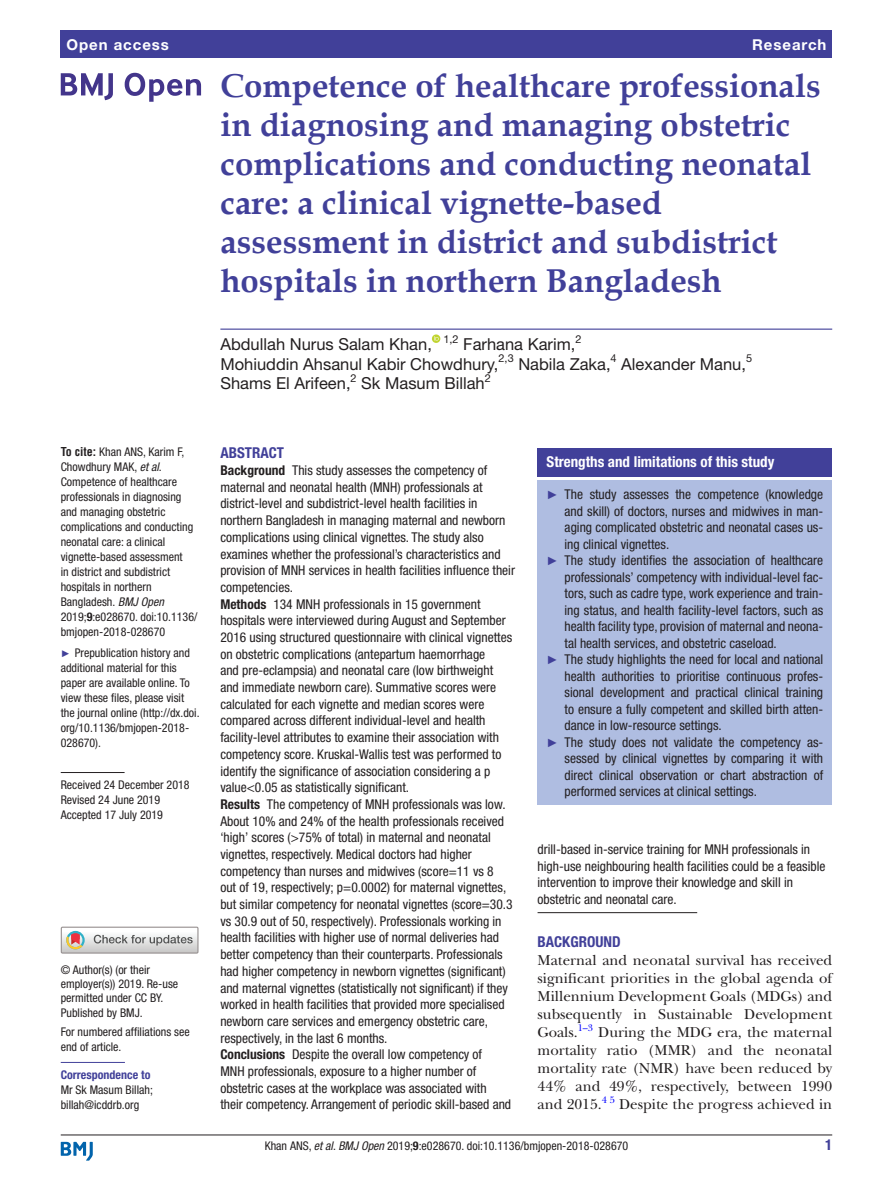
<style>
.page{position:relative;width:893px;height:1191px;background:#fff}
.page>*{position:absolute;margin:0;border:0;box-sizing:border-box;transform-origin:0 0}
.t1{font:700 33px/39px "Book Antiqua";color:#414099}
.t2{font:16.5px "Helvetica Neue LT Std";color:#231f20}
.t3{font:15px/18px "New Baskerville";color:#231f20;text-align:justify}
.t4{font:700 condensed 15px "Helvetica Neue LT Std";color:#fff}
.t5{font:700 condensed 15px "Helvetica Neue LT Std";color:#414099}
.t6{font:700 15px "Helvetica Neue LT Std";letter-spacing:.065em;color:#fff}
.t7{font:condensed 13.5px/16.6px "Helvetica Neue LT Std";color:#231f20}
.t8{font:condensed 12px/15px "Helvetica Neue LT Std";color:#231f20}
.t9{font:700 condensed 12px "Helvetica Neue LT Std";color:#414099}
.t10{font:10.95px "Helvetica Neue LT Std";color:#231f20}
.t11{font:9.9px "New Baskerville";color:#00f}
.s1{font-family:"Helvetica LT Std";font-weight:700}
.s2{font-style:italic}
.s3{font-weight:700}
.s4{font-family:"Arial";font-stretch:normal;font-size:9.75px;color:#414099}
.s5{font-family:"Arial";font-stretch:normal;font-size:12px;color:#414099}
</style>
<div class="page">
<hr style="left:61px;top:1134px;width:771px;height:1px;background:#231f20">
<svg style="left:61px;top:1141px;width:32px;height:19px"></svg>
<div style="left:61px;top:31px;width:771px;height:27px;background:#414099"></div>
<hr style="left:220px;top:328px;width:612px;height:2px;background:#414099">
<svg style="left:432px;top:334px;width:8px;height:9px"></svg>
<hr style="left:61px;top:772px;width:64px;height:1px;background:#231f20">
<hr style="left:61px;top:1062px;width:64px;height:1px;background:#414099">
<svg style="left:61px;top:73px;width:52px;height:27px"></svg>
<svg style="left:125px;top:73px;width:76px;height:29px"></svg>
<div style="left:61px;top:926px;width:138px;height:27px;border:1px solid #969090"></div>
<svg style="left:61px;top:927px;width:137px;height:26px"></svg>
<div style="left:538px;top:448px;width:294px;height:28px;background:#414099"></div>
<div style="left:538px;top:480px;width:294px;height:325px;background:#afbde1"></div>
<hr style="left:538px;top:912px;width:159px;height:1px;background:#231f20">
<p class="t6" style="left:66px;top:35px;width:104px">Open access</p>
<p class="t6" style="left:752px;top:35px;width:76px">Research</p>
<h1 class="t1" style="left:220px;top:66px;width:602px">Competence of healthcare professionals in diagnosing and managing obstetric complications and conducting neonatal care: a clinical vignette-based assessment in district and subdistrict hospitals in northern Bangladesh</h1>
<p class="t2" style="left:220px;top:335px;width:213px">Abdullah Nurus Salam Khan,</p>
<p class="t10" style="left:443px;top:332px;width:17px">1,2</p>
<p class="t2" style="left:463px;top:335px;width:114px">Farhana Karim,</p>
<p class="t10" style="left:575px;top:332px;width:8px">2</p>
<p class="t2" style="left:220px;top:354px;width:280px">Mohiuddin Ahsanul Kabir Chowdhury,</p>
<p class="t10" style="left:498px;top:352px;width:17px">2,3</p>
<p class="t2" style="left:518px;top:354px;width:94px">Nabila Zaka,</p>
<p class="t10" style="left:611px;top:352px;width:8px">4</p>
<p class="t2" style="left:621px;top:354px;width:126px">Alexander Manu,</p>
<p class="t10" style="left:746px;top:352px;width:8px">5</p>
<p class="t2" style="left:220px;top:374px;width:132px">Shams El Arifeen,</p>
<p class="t10" style="left:351px;top:371px;width:8px">2</p>
<p class="t2" style="left:361px;top:374px;width:125px">Sk Masum Billah</p>
<p class="t10" style="left:485px;top:371px;width:8px">2</p>
<p class="t8" style="left:61px;top:444px;width:138px"><span class="s1">To cite:</span> Khan ANS, Karim F,<br>Chowdhury MAK, <span class="s2">et al</span>.<br>Competence of healthcare professionals in diagnosing and managing obstetric complications and conducting neonatal care: a clinical vignette-based assessment<br>in district and subdistrict hospitals in northern<br>Bangladesh. <span class="s2">BMJ Open<br></span>2019;<span class="s3">9</span>:e028670. doi:10.1136/ bmjopen-2018-028670</p>
<p class="t8" style="left:61px;top:645px;width:140px"><span class="s4">►</span> Prepublication history and additional material for this paper are available online. To view these files, please visit the journal online (http://dx.doi. org/10.1136/bmjopen-2018-<br>028670).</p>
<p class="t8" style="left:61px;top:777px;width:130px">Received 24 December 2018<br>Revised 24 June 2019<br>Accepted 17 July 2019</p>
<p class="t8" style="left:61px;top:962px;width:119px;line-height:14.4px">© Author(s) (or their employer(s)) 2019. Re-use permitted under CC BY.<br>Published by BMJ.</p>
<p class="t8" style="left:61px;top:1024px;width:130px">For numbered affiliations see end of article.</p>
<p class="t9" style="left:61px;top:1067px;width:91px">Correspondence to</p>
<p class="t8" style="left:61px;top:1082px;width:94px">Mr Sk Masum Billah; billah@icddrb.org</p>
<p class="t5" style="left:220px;top:444px;width:65px">Abstract</p>
<p class="t7" style="left:220px;top:462px;width:296px"><span class="s3">Background</span> This study assesses the competency of maternal and neonatal health (MNH) professionals at district-level and subdistrict-level health facilities in northern Bangladesh in managing maternal and newborn complications using clinical vignettes. The study also examines whether the professional’s characteristics and provision of MNH services in health facilities influence their competencies.<br><span class="s3">Methods</span> 134 MNH professionals in 15 government hospitals were interviewed during August and September 2016 using structured questionnaire with clinical vignettes on obstetric complications (antepartum haemorrhage<br>and pre-eclampsia) and neonatal care (low birthweight and immediate newborn care). Summative scores were calculated for each vignette and median scores were compared across different individual-level and health facility-level attributes to examine their association with competency score. Kruskal-Wallis test was performed to identify the significance of association considering a p value&lt;0.05 as statistically significant.<br><span class="s3">Results</span> The competency of MNH professionals was low.<br>About 10% and 24% of the health professionals received ‘high’ scores (&gt;75% of total) in maternal and neonatal vignettes, respectively. Medical doctors had higher competency than nurses and midwives (score=11 vs 8<br>out of 19, respectively; p=0.0002) for maternal vignettes, but similar competency for neonatal vignettes (score=30.3 vs 30.9 out of 50, respectively). Professionals working in health facilities with higher use of normal deliveries had better competency than their counterparts. Professionals had higher competency in newborn vignettes (significant) and maternal vignettes (statistically not significant) if they worked in health facilities that provided more specialised newborn care services and emergency obstetric care, respectively, in the last 6 months.<br><span class="s3">Conclusions</span> Despite the overall low competency of<br>MNH professionals, exposure to a higher number of obstetric cases at the workplace was associated with<br>their competency. Arrangement of periodic skill-based and</p>
<p class="t4" style="left:547px;top:453px;width:229px">Strengths and limitations of this study</p>
<p class="t7" style="left:547px;top:486px;width:278px"><span class="s5">►</span> The study assesses the competence (knowledge</p>
<p class="t7" style="left:565px;top:502px;width:260px">and skill) of doctors, nurses and midwives in man-</p>
<p class="t7" style="left:565px;top:519px;width:260px">aging complicated obstetric and neonatal cases us-</p>
<p class="t7" style="left:565px;top:535px;width:106px">ing clinical vignettes.</p>
<p class="t7" style="left:547px;top:552px;width:278px"><span class="s5">►</span> The study identifies the association of healthcare</p>
<p class="t7" style="left:565px;top:568px;width:260px">professionals’ competency with individual-level fac-</p>
<p class="t7" style="left:565px;top:585px;width:260px">tors, such as cadre type, work experience and train-</p>
<p class="t7" style="left:565px;top:601px;width:260px">ing status, and health facility-level factors, such as</p>
<p class="t7" style="left:565px;top:618px;width:260px">health facility type, provision of maternal and neona-</p>
<p class="t7" style="left:565px;top:634px;width:214px">tal health services, and obstetric caseload.</p>
<p class="t7" style="left:547px;top:651px;width:278px"><span class="s5">►</span> The study highlights the need for local and national</p>
<p class="t7" style="left:565px;top:667px;width:260px">health authorities to prioritise continuous profes-</p>
<p class="t7" style="left:565px;top:684px;width:260px">sional development and practical clinical training</p>
<p class="t7" style="left:565px;top:700px;width:260px">to ensure a fully competent and skilled birth atten-</p>
<p class="t7" style="left:565px;top:717px;width:159px">dance in low-resource settings.</p>
<p class="t7" style="left:547px;top:733px;width:278px"><span class="s5">►</span> The study does not validate the competency as-</p>
<p class="t7" style="left:565px;top:750px;width:260px">sessed by clinical vignettes by comparing it with</p>
<p class="t7" style="left:565px;top:766px;width:260px">direct clinical observation or chart abstraction of</p>
<p class="t7" style="left:565px;top:783px;width:194px">performed services at clinical settings.</p>
<p class="t7" style="left:538px;top:841px;width:289px">drill-based in-service training for MNH professionals in high-use neighbouring health facilities could be a feasible intervention to improve their knowledge and skill in obstetric and neonatal care.</p>
<p class="t5" style="left:538px;top:933px;width:85px">Background</p>
<p class="t3" style="left:538px;top:951px;width:296px">Maternal and neonatal survival has received significant priorities in the global agenda of Millennium Development Goals (MDGs) and subsequently in Sustainable Development Goals.<sup>1–3</sup> During the MDG era, the maternal mortality ratio (MMR) and the neonatal mortality rate (NMR) have been reduced by 44% and 49%, respectively, between 1990 and 2015.</p>
<p class="t11" style="left:602px;top:1093px;width:15px">4 5</p>
<p class="t3" style="left:619px;top:1095px;width:215px">Despite the progress achieved in</p>
<p class="t8" style="left:265px;top:1137px;width:365px">Khan ANS, <span class="s2">et al</span>. <span class="s2">BMJ Open</span> 2019;<span class="s3">9</span>:e028670. doi:10.1136/bmjopen-2018-028670</p>
<p class="t5" style="left:825px;top:1135px;width:9px">1</p>
</div>
